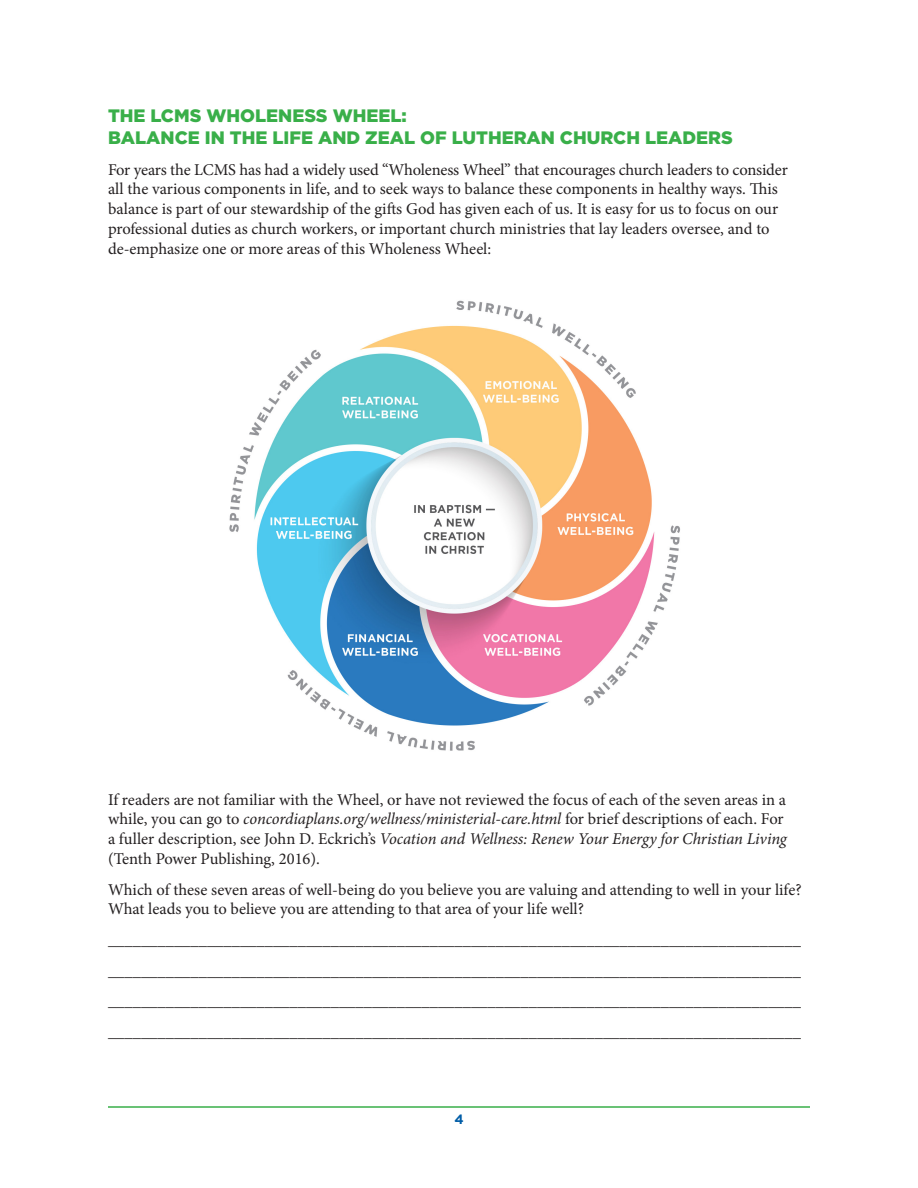
<style>
.page{position:relative;width:918px;height:1188px;background:#fff}
.page>*{position:absolute;margin:0;border:0;box-sizing:border-box;transform-origin:0 0}
.Subhead{font:900 18px/21.6px "Gotham";color:#39af49}
.body_text{font:16.5px/19.8px "Minion Pro";letter-spacing:-.005em;color:#231f20}
.t1{font:700 13.5px "Gotham";color:#015da7}
.s1{font-style:italic}
</style>
<div class="page">
<hr style="left:108px;top:1106px;width:702px;height:2px;background:#39af49">
<img style="left:229px;top:300px;width:451px;height:451px">
<p class="Subhead" style="left:108px;top:105px;width:626px">THE LCMS WHOLENESS WHEEL:<br>BALANCE IN THE LIFE AND ZEAL OF LUTHERAN CHURCH LEADERS</p>
<p class="body_text" style="left:108px;top:160px;width:681px">For years the LCMS has had a widely used “Wholeness Wheel” that encourages church leaders to consider all the various components in life, and to seek ways to balance these components in healthy ways. This balance is part of our stewardship of the gifts God has given each of us. It is easy for us to focus on our professional duties as church workers, or important church ministries that lay leaders oversee, and to de-emphasize one or more areas of this Wholeness Wheel:</p>
<p class="body_text" style="left:108px;top:790px;width:680px">If readers are not familiar with the Wheel, or have not reviewed the focus of each of the seven areas in a while, you can go to <span class="s1">concordiaplans.org/wellness/ministerial-care.html</span> for brief descriptions of each. For a fuller description, see John D. Eckrich’s <span class="s1">Vocation and Wellness: Renew Your Energy for Christian Living </span>(Tenth Power Publishing, 2016).</p>
<p class="body_text" style="left:108px;top:880px;width:695px">Which of these seven areas of well-being do you believe you are valuing and attending to well in your life?<br>What leads you to believe you are attending to that area of your life well?</p>
<p class="body_text" style="left:108px;top:930px;width:694px">____________________________________________________________________________________</p>
<p class="body_text" style="left:108px;top:961px;width:694px">____________________________________________________________________________________</p>
<p class="body_text" style="left:108px;top:991px;width:694px">____________________________________________________________________________________</p>
<p class="body_text" style="left:108px;top:1022px;width:694px">____________________________________________________________________________________</p>
<p class="t1" style="left:454px;top:1111px;width:11px">4</p>
</div>
